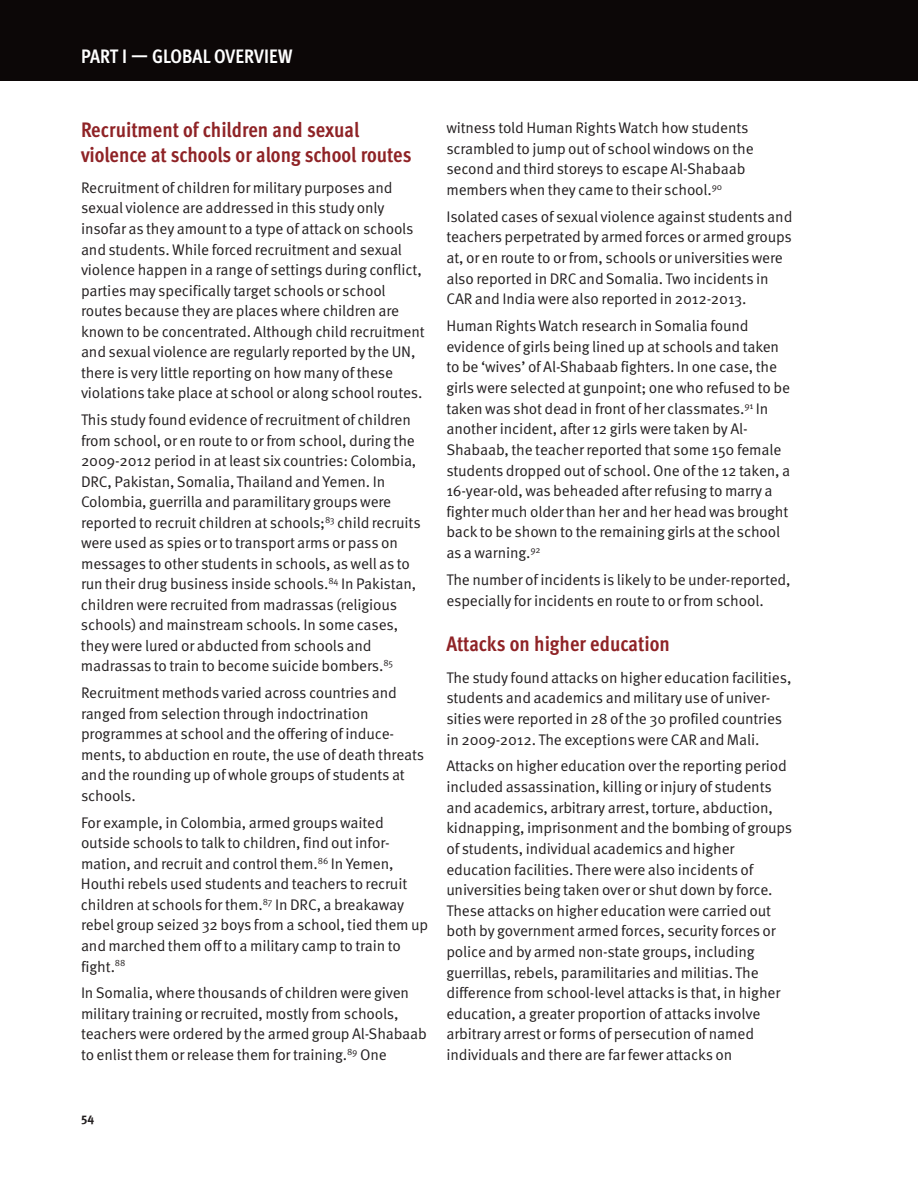
<style>
.page{position:relative;width:918px;height:1188px;background:#fff}
.page>*{position:absolute;margin:0;border:0;box-sizing:border-box;transform-origin:0 0}
.t1{font:700 condensed 21px/24.3px "Meta Pro";color:#8f2326}
.t2{font:700 condensed 19.5px "Meta Pro";letter-spacing:.005em;color:#fff}
.t3{font:15.3px/20.5px "Meta Pro Norm";letter-spacing:-.01em;color:#231f20}
.t4{font:700 12.3px "Meta Pro";color:#231f20}
</style>
<div class="page">
<div style="left:0;top:0;width:918px;height:81px;background:#0c0707"></div>
<p class="t2" style="left:81px;top:49px;width:213px">PART I — GLOBAL OveRvIeW</p>
<h1 class="t1" style="left:81px;top:120px;width:332px">Recruitment of children and sexual violence at schools or along school routes</h1>
<p class="t3" style="left:81px;top:179px;width:345px">Recruitment of children for military purposes and sexual violence are addressed in this study only insofar as they amount to a type of attack on schools and students. While forced recruitment and sexual violence happen in a range of settings during conflict, parties may specifically target schools or school routes because they are places where children are known to be concentrated. Although child recruitment and sexual violence are regularly reported by the UN, there is very little reporting on how many of these violations take place at school or along school routes.</p>
<p class="t3" style="left:81px;top:411px;width:341px">This study found evidence of recruitment of children from school, or en route to or from school, during the 2009-2012 period in at least six countries: Colombia, DRC, Pakistan, Somalia, Thailand and Yemen. In Colombia, guerrilla and paramilitary groups were reported to recruit children at schools;<sup>83</sup> child recruits were used as spies or to transport arms or pass on messages to other students in schools, as well as to run their drug business inside schools.<sup>84</sup> In Pakistan, children were recruited from madrassas (religious schools) and mainstream schools. In some cases, they were lured or abducted from schools and madrassas to train to become suicide bombers.<sup>85</sup></p>
<p class="t3" style="left:81px;top:684px;width:345px">Recruitment methods varied across countries and ranged from selection through indoctrination programmes at school and the offering of induce&shy;ments, to abduction en route, the use of death threats and the rounding up of whole groups of students at schools.</p>
<p class="t3" style="left:81px;top:813px;width:349px">For example, in Colombia, armed groups waited outside schools to talk to children, find out infor&shy;mation, and recruit and control them.<sup>86</sup> In Yemen, Houthi rebels used students and teachers to recruit children at schools for them.<sup>87</sup> In DRC, a breakaway rebel group seized 32 boys from a school, tied them up and marched them off to a military camp to train to fight.<sup>88</sup></p>
<p class="t3" style="left:81px;top:984px;width:348px">In Somalia, where thousands of children were given military training or recruited, mostly from schools, teachers were ordered by the armed group Al-Shabaab to enlist them or release them for training.<sup>89</sup> One</p>
<p class="t3" style="left:446px;top:119px;width:309px">witness told Human Rights Watch how students scrambled to jump out of school windows on the second and third storeys to escape Al-Shabaab members when they came to their school.<sup>90</sup></p>
<p class="t3" style="left:446px;top:207px;width:348px">Isolated cases of sexual violence against students and teachers perpetrated by armed forces or armed groups at, or en route to or from, schools or universities were also reported in DRC and Somalia. Two incidents in CAR and India were also reported in 2012-2013.</p>
<p class="t3" style="left:446px;top:317px;width:346px">Human Rights Watch research in Somalia found evidence of girls being lined up at schools and taken to be ‘wives’ of Al-Shabaab fighters. In one case, the girls were selected at gunpoint; one who refused to be taken was shot dead in front of her classmates.<sup>91</sup> In another incident, after 12 girls were taken by Al-Shabaab, the teacher reported that some 150 female students dropped out of school. One of the 12 taken, a 16-year-old, was beheaded after refusing to marry a fighter much older than her and her head was brought back to be shown to the remaining girls at the school as a warning.<sup>92</sup></p>
<p class="t3" style="left:446px;top:571px;width:346px">The number of incidents is likely to be under-reported, especially for incidents en route to or from school.</p>
<h1 class="t1" style="left:446px;top:634px;width:225px">Attacks on higher education</h1>
<p class="t3" style="left:446px;top:668px;width:347px">The study found attacks on higher education facilities, students and academics and military use of univer&shy;sities were reported in 28 of the 30 profiled countries in 2009-2012. The exceptions were CAR and Mali.</p>
<p class="t3" style="left:446px;top:757px;width:347px">Attacks on higher education over the reporting period included assassination, killing or injury of students and academics, arbitrary arrest, torture, abduction, kidnapping, imprisonment and the bombing of groups of students, individual academics and higher education facilities. There were also incidents of universities being taken over or shut down by force.<br>These attacks on higher education were carried out both by government armed forces, security forces or police and by armed non-state groups, including guerrillas, rebels, paramilitaries and militias. The difference from school-level attacks is that, in higher education, a greater proportion of attacks involve arbitrary arrest or forms of persecution of named individuals and there are far fewer attacks on</p>
<p class="t4" style="left:81px;top:1113px;width:15px">54</p>
</div>
